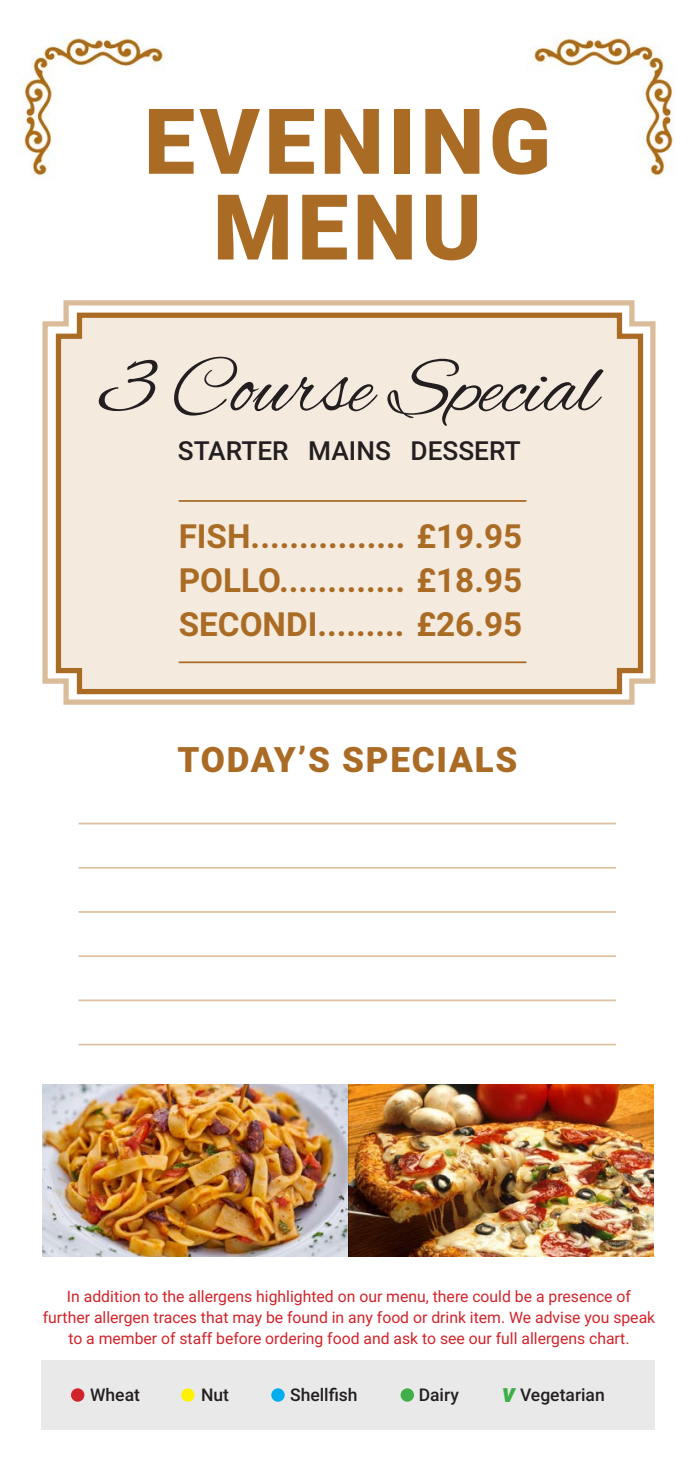
<style>
.page{position:relative;width:695px;height:1474px;background:#fff}
.page>*{position:absolute;margin:0;border:0;box-sizing:border-box;transform-origin:0 0}
.t1{font:900 91px "Roboto";letter-spacing:.05em;color:#aa6b25}
.t2{font:82.25px "Alex Brush";color:#231f20}
.t3{font:900 35px "Roboto";letter-spacing:.05em;color:#aa6b25}
.t4{font:700 33.25px "Roboto";color:#aa6b25}
.t5{font:500 26.25px "Roboto";color:#231f20}
.t6{font:italic 900 26.25px "Roboto";color:#40ae49}
.t7{font:500 17.5px "Roboto";color:#231f20}
.t8{font:15.75px/21px "Roboto";color:#d1232a;text-align:center}
</style>
<div class="page">
<svg style="left:42px;top:300px;width:614px;height:405px"></svg>
<svg style="left:53px;top:310px;width:592px;height:387px;background:#f1e5d7"></svg>
<div style="left:41px;top:1360px;width:613px;height:69px;background:#e9e9e9"></div>
<img style="left:526px;top:32px;width:148px;height:147px">
<img style="left:16px;top:32px;width:148px;height:147px">
<div style="left:71px;top:1388px;width:13px;height:13px;background:#d1232a;border-radius:50%"></div>
<div style="left:181px;top:1388px;width:13px;height:13px;background:#fff101;border-radius:50%"></div>
<div style="left:271px;top:1388px;width:13px;height:13px;background:#00aeef;border-radius:50%"></div>
<div style="left:400px;top:1388px;width:14px;height:13px;background:#40ae49;border-radius:50%"></div>
<img style="left:42px;top:1084px;width:611px;height:172px">
<hr style="left:179px;top:500px;width:347px;height:2px;background:#aa6b25">
<hr style="left:179px;top:661px;width:347px;height:2px;background:#aa6b25">
<hr style="left:79px;top:822px;width:536px;height:2px;background:#ddc1a1">
<hr style="left:79px;top:866px;width:536px;height:2px;background:#ddc1a1">
<hr style="left:79px;top:911px;width:536px;height:1px;background:#ddc1a1">
<hr style="left:79px;top:955px;width:536px;height:2px;background:#ddc1a1">
<hr style="left:79px;top:999px;width:536px;height:2px;background:#ddc1a1">
<hr style="left:79px;top:1043px;width:536px;height:2px;background:#ddc1a1">
<p class="t1" style="left:144px;top:78px;width:408px">EVENING</p>
<p class="t1" style="left:213px;top:163px;width:270px">MENU</p>
<p class="t2" style="left:96px;top:342px;width:503px">3 Course Special</p>
<p class="t5" style="left:178px;top:432px;width:344px">STARTER MAINS DESSERT</p>
<p class="t4" style="left:179px;top:513px;width:345px">FISH................ £19.95</p>
<p class="t4" style="left:179px;top:556px;width:345px">POLLO............. £18.95</p>
<p class="t4" style="left:179px;top:600px;width:345px">SECONDI......... £26.95</p>
<p class="t3" style="left:178px;top:735px;width:341px">TODAY’S SPECIALS</p>
<p class="t8" style="left:43px;top:1285px;width:614px">In addition to the allergens highlighted on our menu, there could be a presence of further allergen traces that may be found in any food or drink item. We advise you speak to a member of staff before ordering food and ask to see our full allergens chart.</p>
<p class="t7" style="left:90px;top:1382px;width:51px">Wheat</p>
<p class="t7" style="left:201px;top:1382px;width:29px">Nut</p>
<p class="t7" style="left:290px;top:1382px;width:69px">Shellfish</p>
<p class="t7" style="left:418px;top:1382px;width:42px">Dairy</p>
<p class="t7" style="left:520px;top:1382px;width:86px">Vegetarian</p>
<p class="t6" style="left:502px;top:1374px;width:15px">v</p>
</div>
